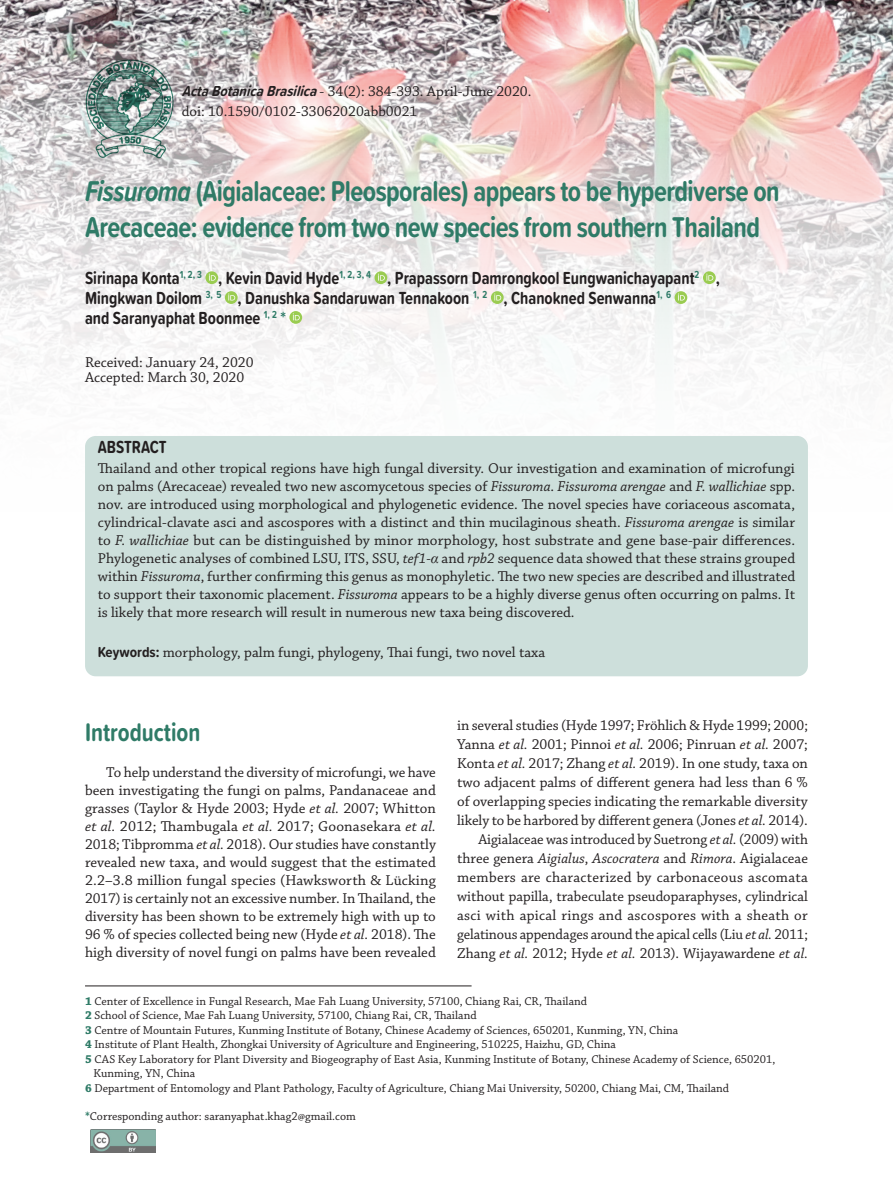
<style>
.page{position:relative;width:893px;height:1191px;background:#fff}
.page>*{position:absolute;margin:0;border:0;box-sizing:border-box;transform-origin:0 0}
.t1{font:700 29.7px/36px "Proxima Soft Cond";letter-spacing:-.02em;color:#2f7b67;scale:.91 1}
.t2{font:700 26.4px "Proxima Soft Cond";color:#2f7b67;scale:.91 1}
.t3{font:700 18.15px/19.8px "Proxima Soft Cond";color:#231f20;scale:.91 1}
.t4{font:15px/18px "Chaparral Pro";color:#231f20;text-align:justify}
.t5{font:12px "Chaparral Pro";color:#231f20}
.s1{font-family:"Proxima Soft Cond";font-weight:700;font-style:italic}
.s2{font-style:italic}
.s3{color:#2f7b67}
.s4{font-family:"Times New Roman";font-style:italic}
.s5{font-family:"Proxima Soft Cond";font-weight:700}
.s6{font-weight:700;color:#2f7b67}
</style>
<div class="page">
<img style="left:0;top:0;width:893px;height:440px">
<div style="left:85px;top:436px;width:723px;height:240px;background:#cddfdb;border-radius:11px"></div>
<hr style="left:85px;top:985px;width:387px;height:1px;background:#231f20">
<img style="left:91px;top:1129px;width:65px;height:23px">
<img style="left:82px;top:54px;width:98px;height:111px">
<svg style="left:205px;top:271px;width:13px;height:13px"></svg>
<svg style="left:209px;top:274px;width:7px;height:7px"></svg>
<svg style="left:374px;top:271px;width:13px;height:13px"></svg>
<svg style="left:378px;top:274px;width:7px;height:7px"></svg>
<svg style="left:703px;top:271px;width:13px;height:13px"></svg>
<svg style="left:706px;top:274px;width:7px;height:7px"></svg>
<svg style="left:225px;top:291px;width:13px;height:13px"></svg>
<svg style="left:228px;top:293px;width:7px;height:7px"></svg>
<svg style="left:491px;top:291px;width:13px;height:13px"></svg>
<svg style="left:494px;top:293px;width:7px;height:7px"></svg>
<svg style="left:674px;top:291px;width:13px;height:13px"></svg>
<svg style="left:678px;top:293px;width:7px;height:7px"></svg>
<svg style="left:289px;top:311px;width:13px;height:13px"></svg>
<svg style="left:293px;top:313px;width:7px;height:7px"></svg>
<p class="t4" style="left:182px;top:82px;width:351px"><span class="s1">ActaBotanicaBrasilica</span>- 34(2): 384-393. April-June 2020.</p>
<p class="t4" style="left:182px;top:103px;width:237px">doi: 10.1590/0102-33062020abb0021</p>
<h1 class="t1" style="left:85px;top:172px;width:765px"><span class="s2">Fissuroma</span> (Aigialaceae: Pleosporales) appears to be hyperdiverse on<br>Arecaceae: evidence from two new species from southern Thailand</h1>
<p class="t3" style="left:85px;top:267px;width:699px">Sirinapa Konta<sup>1,</sup> <sup>2,</sup> <sup>3</sup> , Kevin David Hyde<sup>1,</sup> <sup>2,</sup> <sup>3,</sup> <sup>4</sup> , Prapassorn Damrongkool Eungwanichayapant<sup>2</sup> ,<br>Mingkwan Doilom <sup>3,</sup> <sup>5</sup> , Danushka Sandaruwan Tennakoon <sup>1,</sup> <sup>2</sup> , Chanokned Senwanna<sup>1,</sup> <sup>6<br></sup>and Saranyaphat Boonmee <sup>1,</sup> <sup>2</sup> <span class="s3">*</span></p>
<p class="t4" style="left:85px;top:355px;width:170px;line-height:15px">Received: January 24, 2020<br>Accepted: March 30, 2020</p>
<p class="t3" style="left:98px;top:436px;width:77px">ABSTRACT</p>
<p class="t4" style="left:98px;top:459px;width:699px">Thailand and other tropical regions have high fungal diversity. Our investigation and examination of microfungi on palms (Arecaceae) revealed two new ascomycetous species of <span class="s2">Fissuroma</span>. <span class="s2">Fissuroma arengae</span> and <span class="s2">F. wallichiae</span> spp. nov. are introduced using morphological and phylogenetic evidence. The novel species have coriaceous ascomata, cylindrical-clavate asci and ascospores with a distinct and thin mucilaginous sheath. <span class="s2">Fissuroma arengae</span> is similar to <span class="s2">F. wallichiae</span> but can be distinguished by minor morphology, host substrate and gene base-pair differences.<br>Phylogenetic analyses of combined LSU, ITS, SSU, <span class="s2">tef1-</span><span class="s4">α</span> and <span class="s2">rpb2</span> sequence data showed that these strains grouped within <span class="s2">Fissuroma</span>, further confirming this genus as monophyletic. The two new species are described and illustrated to support their taxonomic placement. <span class="s2">Fissuroma</span> appears to be a highly diverse genus often occurring on palms. It is likely that more research will result in numerous new taxa being discovered.</p>
<p class="t4" style="left:98px;top:643px;width:449px"><span class="s5">Keywords:</span> morphology, palm fungi, phylogeny, Thai fungi, two novel taxa</p>
<p class="t4" style="left:457px;top:716px;width:352px;line-height:18.9px;text-align:right">in several studies (Hyde 1997; Fröhlich &amp; Hyde 1999; 2000; Yanna <span class="s2">et al.</span> 2001; Pinnoi <span class="s2">et al.</span> 2006; Pinruan <span class="s2">et al.</span> 2007; Konta <span class="s2">et al.</span> 2017; Zhang <span class="s2">et al.</span> 2019). In one study, taxa on two adjacent palms of different genera had less than 6 % of overlapping species indicating the remarkable diversity likely to be harbored by different genera (Jones <span class="s2">et al.</span> 2014).<br>Aigialaceae was introduced by Suetrong <span class="s2">et al.</span> (2009) with three genera <span class="s2">Aigialus</span>, <span class="s2">Ascocratera</span> and <span class="s2">Rimora</span>. Aigialaceae members are characterized by carbonaceous ascomata without papilla, trabeculate pseudoparaphyses, cylindrical asci with apical rings and ascospores with a sheath or gelatinous appendages around the apical cells (Liu <span class="s2">et al.</span> 2011; Zhang <span class="s2">et al.</span> 2012; Hyde <span class="s2">et al.</span> 2013). Wijayawardene <span class="s2">et al.</span></p>
<p class="t5" style="left:85px;top:994px;width:503px"><span class="s6">1</span> Center of Excellence in Fungal Research, Mae Fah Luang University, 57100, Chiang Rai, CR, Thailand</p>
<p class="t5" style="left:85px;top:1009px;width:393px"><span class="s6">2</span> School of Science, Mae Fah Luang University, 57100, Chiang Rai, CR, Thailand</p>
<p class="t5" style="left:85px;top:1023px;width:595px"><span class="s6">3</span> Centre of Mountain Futures, Kunming Institute of Botany, Chinese Academy of Sciences, 650201, Kunming, YN, China</p>
<p class="t5" style="left:85px;top:1037px;width:532px"><span class="s6">4</span> Institute of Plant Health, Zhongkai University of Agriculture and Engineering, 510225, Haizhu, GD, China</p>
<p class="t5" style="left:85px;top:1052px;width:692px"><span class="s6">5</span> CAS Key Laboratory for Plant Diversity and Biogeography of East Asia, Kunming Institute of Botany, Chinese Academy of Science, 650201,</p>
<p class="t5" style="left:94px;top:1066px;width:103px">Kunming, YN, China</p>
<p class="t5" style="left:85px;top:1081px;width:646px"><span class="s6">6</span> Department of Entomology and Plant Pathology, Faculty of Agriculture, Chiang Mai University, 50200, Chiang Mai, CM, Thailand</p>
<p class="t5" style="left:85px;top:1109px;width:272px"><span class="s6">*</span>Corresponding author: saranyaphat.khag2@gmail.com</p>
<h2 class="t2" style="left:85px;top:712px;width:128px">Introduction</h2>
<p class="t4" style="left:85px;top:763px;width:352px;text-indent:21px">To help understand the diversity of microfungi, we have been investigating the fungi on palms, Pandanaceae and grasses (Taylor &amp; Hyde 2003; Hyde <span class="s2">et al.</span> 2007; Whitton <span class="s2">et al.</span> 2012; Thambugala <span class="s2">et al.</span> 2017; Goonasekara <span class="s2">et al.<br></span>2018; Tibpromma <span class="s2">et al.</span> 2018). Our studies have constantly revealed new taxa, and would suggest that the estimated 2.2–3.8 million fungal species (Hawksworth &amp; Lücking 2017) is certainly not an excessive number. In Thailand, the diversity has been shown to be extremely high with up to 96 % of species collected being new (Hyde <span class="s2">et al.</span> 2018). The high diversity of novel fungi on palms have been revealed</p>
</div>
